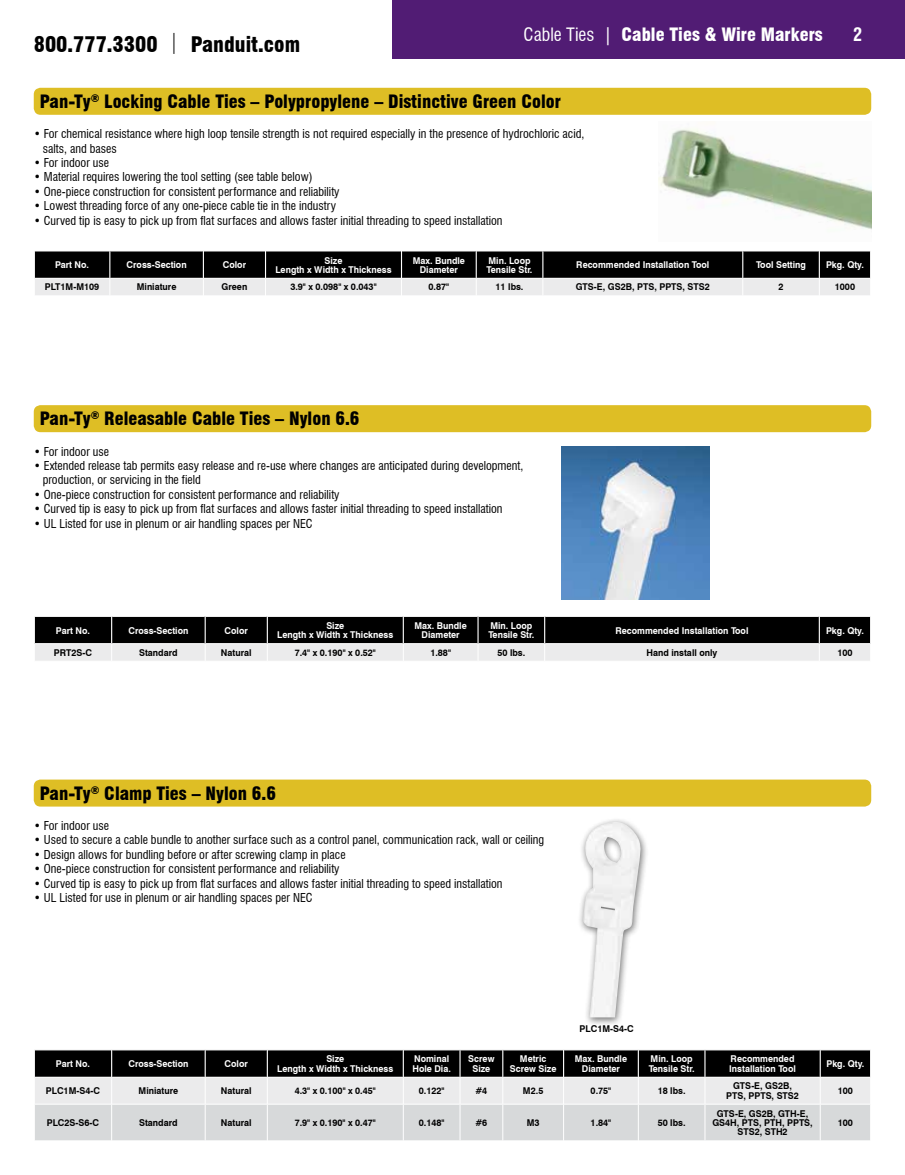
<style>
.page{position:relative;width:905px;height:1175px;background:#fff}
.page>*{position:absolute;margin:0;border:0;box-sizing:border-box;transform-origin:0 0}
.t1{font:900 condensed 21px "Swiss 721 BT";color:#000}
.t2{font:900 condensed 18px "Swiss 721 BT";color:#000}
.t3{font:900 condensed 18px "Swiss 721 BT";color:#fff}
.t4{font:700 condensed 18px "Swiss 721 BT";color:#fff}
.t5{font:condensed 12px/14.4px "Swiss 721 BT";color:#000}
.t6{font:700 9.3px/9.3px "Swiss 721 BT";color:#fff;text-align:center;scale:.95 1}
.t7{font:700 9.3px/9.3px "Swiss 721 BT";color:#000;text-align:center;scale:.95 1}
.s1{font-weight:300}
.s2{font-weight:400}
</style>
<div class="page">
<div style="left:392px;top:0;width:512px;height:58px;background:#511c74"></div>
<img style="left:658px;top:128px;width:213px;height:101px">
<div style="left:34px;top:88px;width:837px;height:27px;background:#debe25;border-radius:7px"></div>
<svg style="left:34px;top:251px;width:837px;height:44px;background:#616161"></svg>
<div style="left:34px;top:779px;width:837px;height:27px;background:#debe25;border-radius:7px"></div>
<div style="left:577px;top:817px;width:71px;height:209px;background:#000;opacity:.55"></div>
<img style="left:582px;top:822px;width:60px;height:195px">
<svg style="left:34px;top:1049px;width:837px;height:91px;background:#a1a2a2"></svg>
<div style="left:34px;top:405px;width:837px;height:27px;background:#debe25;border-radius:7px"></div>
<img style="left:561px;top:446px;width:148px;height:153px">
<svg style="left:34px;top:616px;width:837px;height:45px;background:#676767"></svg>
<h1 class="t1" style="left:34px;top:32px;width:268px">800.777.3300 <span class="s1">|</span> Panduit.com</h1>
<h2 class="t3" style="left:523px;top:23px;width:301px"><span class="s2">Cable Ties |</span> Cable Ties &amp; Wire Markers</h2>
<h2 class="t2" style="left:40px;top:91px;width:522px">Pan-Ty<sup>®</sup> Locking Cable Ties – Polypropylene – Distinctive Green Color</h2>
<p class="t5" style="left:43px;top:127px;width:543px;text-indent:-9px">• For chemical resistance where high loop tensile strength is not required especially in the presence of hydrochloric acid, salts, and bases</p>
<p class="t5" style="left:34px;top:155px;width:77px">• For indoor use</p>
<p class="t5" style="left:34px;top:170px;width:280px">• Material requires lowering the tool setting (see table below)</p>
<p class="t5" style="left:34px;top:184px;width:307px">• One-piece construction for consistent performance and reliability</p>
<p class="t5" style="left:34px;top:199px;width:304px">• Lowest threading force of any one-piece cable tie in the industry</p>
<p class="t5" style="left:34px;top:213px;width:470px">• Curved tip is easy to pick up from flat surfaces and allows faster initial threading to speed installation</p>
<p class="t6" style="left:55px;top:260px;width:37px">Part No.</p>
<p class="t6" style="left:127px;top:260px;width:65px">Cross-Section</p>
<p class="t6" style="left:223px;top:260px;width:26px">Color</p>
<p class="t6" style="left:275px;top:255px;width:124px">Size<br>Length x Width x Thickness</p>
<p class="t6" style="left:412px;top:255px;width:57px">Max. Bundle<br>Diameter</p>
<p class="t6" style="left:486px;top:255px;width:50px;text-align:left">Min. Loop<br>Tensile Str.</p>
<p class="t6" style="left:576px;top:260px;width:141px">Recommended Installation Tool</p>
<p class="t6" style="left:756px;top:260px;width:54px">Tool Setting</p>
<p class="t6" style="left:826px;top:260px;width:41px">Pkg. Qty.</p>
<p class="t7" style="left:45px;top:282px;width:59px">PLT1M-M109</p>
<p class="t7" style="left:137px;top:282px;width:43px">Miniature</p>
<p class="t7" style="left:221px;top:282px;width:29px">Green</p>
<p class="t7" style="left:290px;top:282px;width:92px">3.9" x 0.098" x 0.043"</p>
<p class="t7" style="left:428px;top:282px;width:23px">0.87"</p>
<p class="t7" style="left:495px;top:282px;width:31px">11 lbs.</p>
<p class="t7" style="left:575px;top:282px;width:142px">GTS-E, GS2B, PTS, PPTS, STS2</p>
<p class="t7" style="left:778px;top:282px;width:7px">2</p>
<p class="t7" style="left:834px;top:282px;width:23px">1000</p>
<h2 class="t4" style="left:853px;top:23px;width:10px">2</h2>
<h2 class="t2" style="left:40px;top:408px;width:321px">Pan-Ty<sup>®</sup> Releasable Cable Ties – Nylon 6.6</h2>
<p class="t5" style="left:34px;top:444px;width:77px">• For indoor use</p>
<p class="t5" style="left:43px;top:458px;width:482px;text-indent:-9px">• Extended release tab permits easy release and re-use where changes are anticipated during development, production, or servicing in the field</p>
<p class="t5" style="left:34px;top:487px;width:307px">• One-piece construction for consistent performance and reliability</p>
<p class="t5" style="left:34px;top:501px;width:470px">• Curved tip is easy to pick up from flat surfaces and allows faster initial threading to speed installation</p>
<p class="t5" style="left:34px;top:516px;width:280px">• UL Listed for use in plenum or air handling spaces per NEC</p>
<p class="t6" style="left:56px;top:625px;width:37px">Part No.</p>
<p class="t6" style="left:128px;top:625px;width:65px">Cross-Section</p>
<p class="t6" style="left:224px;top:625px;width:26px">Color</p>
<p class="t6" style="left:277px;top:621px;width:124px">Size<br>Length x Width x Thickness</p>
<p class="t6" style="left:414px;top:621px;width:57px">Max. Bundle<br>Diameter</p>
<p class="t6" style="left:488px;top:621px;width:50px;text-align:left">Min. Loop<br>Tensile Str.</p>
<p class="t6" style="left:615px;top:625px;width:141px">Recommended Installation Tool</p>
<p class="t6" style="left:826px;top:625px;width:41px">Pkg. Qty.</p>
<p class="t7" style="left:54px;top:648px;width:42px">PRT2S-C</p>
<p class="t7" style="left:139px;top:648px;width:42px">Standard</p>
<p class="t7" style="left:221px;top:648px;width:34px">Natural</p>
<p class="t7" style="left:295px;top:648px;width:87px">7.4" x 0.190" x 0.52"</p>
<p class="t7" style="left:430px;top:648px;width:23px">1.88"</p>
<p class="t7" style="left:497px;top:648px;width:31px">50 lbs.</p>
<p class="t7" style="left:646px;top:648px;width:76px">Hand install only</p>
<p class="t7" style="left:837px;top:648px;width:17px">100</p>
<h2 class="t2" style="left:40px;top:782px;width:238px">Pan-Ty<sup>®</sup> Clamp Ties – Nylon 6.6</h2>
<p class="t5" style="left:34px;top:818px;width:77px">• For indoor use</p>
<p class="t5" style="left:34px;top:832px;width:512px">• Used to secure a cable bundle to another surface such as a control panel, communication rack, wall or ceiling</p>
<p class="t5" style="left:34px;top:847px;width:313px">• Design allows for bundling before or after screwing clamp in place</p>
<p class="t5" style="left:34px;top:861px;width:307px">• One-piece construction for consistent performance and reliability</p>
<p class="t5" style="left:34px;top:876px;width:470px">• Curved tip is easy to pick up from flat surfaces and allows faster initial threading to speed installation</p>
<p class="t5" style="left:34px;top:890px;width:280px">• UL Listed for use in plenum or air handling spaces per NEC</p>
<p class="t7" style="left:579px;top:1024px;width:58px">PLC1M-S4-C</p>
<p class="t6" style="left:56px;top:1059px;width:37px">Part No.</p>
<p class="t6" style="left:128px;top:1059px;width:65px">Cross-Section</p>
<p class="t6" style="left:224px;top:1059px;width:26px">Color</p>
<p class="t6" style="left:277px;top:1054px;width:124px">Size<br>Length x Width x Thickness</p>
<p class="t6" style="left:412px;top:1054px;width:42px;text-align:left">Nominal<br>Hole Dia.</p>
<p class="t6" style="left:468px;top:1054px;width:29px">Screw<br>Size</p>
<p class="t6" style="left:510px;top:1054px;width:51px">Metric<br>Screw Size</p>
<p class="t6" style="left:574px;top:1054px;width:57px">Max. Bundle<br>Diameter</p>
<p class="t6" style="left:648px;top:1054px;width:50px;text-align:left">Min. Loop<br>Tensile Str.</p>
<p class="t6" style="left:729px;top:1054px;width:72px;text-align:left">Recommended<br>Installation Tool</p>
<p class="t6" style="left:826px;top:1059px;width:41px">Pkg. Qty.</p>
<p class="t7" style="left:46px;top:1086px;width:58px">PLC1M-S4-C</p>
<p class="t7" style="left:139px;top:1086px;width:43px">Miniature</p>
<p class="t7" style="left:221px;top:1086px;width:34px">Natural</p>
<p class="t7" style="left:295px;top:1086px;width:87px">4.3" x 0.100" x 0.45"</p>
<p class="t7" style="left:419px;top:1086px;width:29px">0.122"</p>
<p class="t7" style="left:475px;top:1086px;width:14px">#4</p>
<p class="t7" style="left:523px;top:1086px;width:23px">M2.5</p>
<p class="t7" style="left:590px;top:1086px;width:23px">0.75"</p>
<p class="t7" style="left:657px;top:1086px;width:31px">18 lbs.</p>
<p class="t7" style="left:726px;top:1081px;width:78px">GTS-E, GS2B,<br>PTS, PPTS, STS2</p>
<p class="t7" style="left:837px;top:1086px;width:17px">100</p>
<p class="t7" style="left:47px;top:1118px;width:57px">PLC2S-S6-C</p>
<p class="t7" style="left:139px;top:1118px;width:42px">Standard</p>
<p class="t7" style="left:221px;top:1118px;width:34px">Natural</p>
<p class="t7" style="left:295px;top:1118px;width:87px">7.9" x 0.190" x 0.47"</p>
<p class="t7" style="left:419px;top:1118px;width:29px">0.148"</p>
<p class="t7" style="left:475px;top:1118px;width:14px">#6</p>
<p class="t7" style="left:526px;top:1118px;width:15px">M3</p>
<p class="t7" style="left:590px;top:1118px;width:23px">1.84"</p>
<p class="t7" style="left:657px;top:1118px;width:31px">50 lbs.</p>
<p class="t7" style="left:712px;top:1108px;width:107px">GTS-E, GS2B, GTH-E,<br>GS4H, PTS, PTH, PPTS,<br>STS2, STH2</p>
<p class="t7" style="left:837px;top:1118px;width:17px">100</p>
</div>
